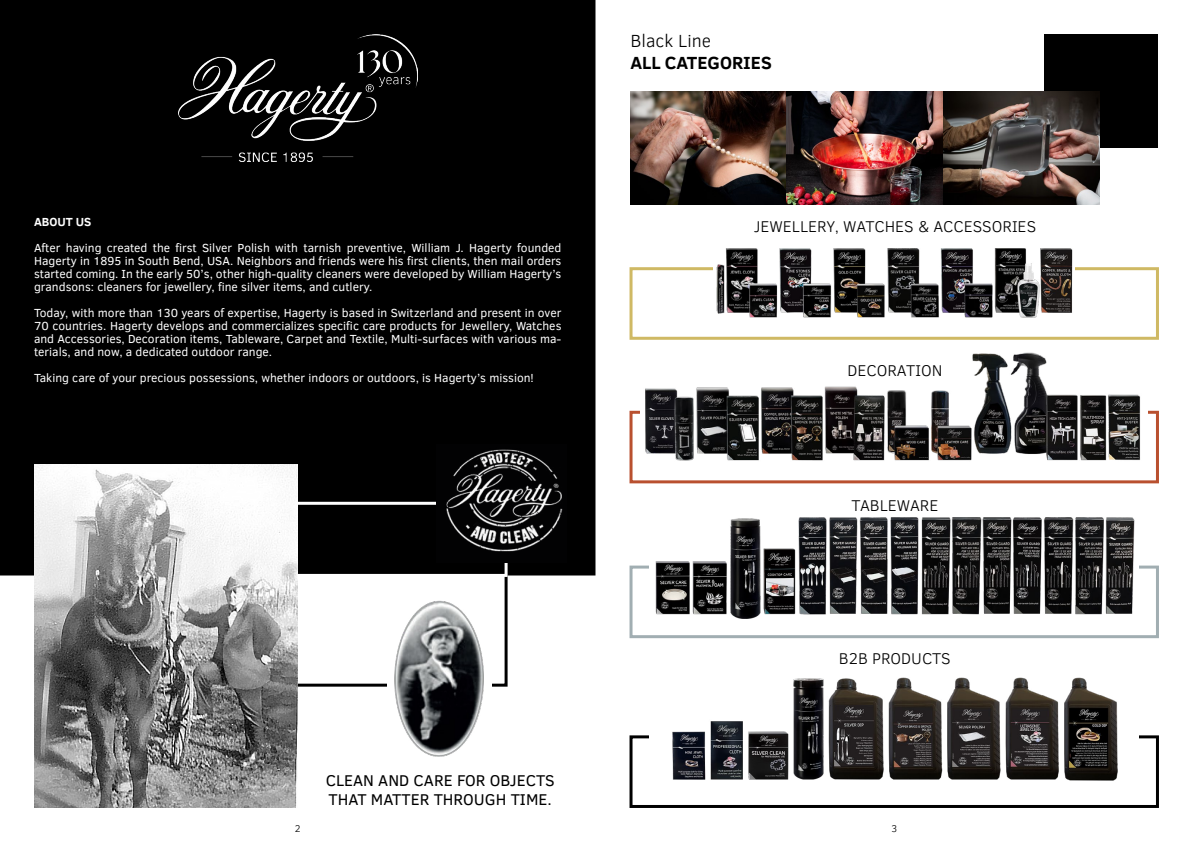
<style>
.page{position:relative;width:1191px;height:842px;background:#fff}
.page>*{position:absolute;margin:0;border:0;box-sizing:border-box;transform-origin:0 0}
.t1{font:700 18px "Clear Sans";color:#000}
.t2{font:300 18px "Clear Sans";color:#000}
.t3{font:300 16px "Clear Sans";color:#000}
.t4{font:16px/19.2px "Clear Sans";color:#000}
.t5{font:12px/13px "Clear Sans";color:#fff;text-align:justify}
.t6{font:700 12px "Clear Sans";color:#fff}
.t7{font:300 10px "Clear Sans";color:#000}
</style>
<div class="page">
<div style="left:0;top:1px;width:595px;height:574px;background:#000"></div>
<img style="left:178px;top:34px;width:239px;height:128px">
<img style="left:394px;top:600px;width:90px;height:157px">
<div style="left:167px;top:502px;width:340px;height:75px;border:3px solid #fff"></div>
<img style="left:34px;top:465px;width:264px;height:343px">
<img style="left:436px;top:449px;width:127px;height:114px">
<div style="left:1044px;top:34px;width:114px;height:113px;background:#000"></div>
<img style="left:630px;top:91px;width:469px;height:114px">
<div style="left:629px;top:267px;width:530px;height:73px;border:3px solid #cfb964"></div>
<img style="left:713px;top:249px;width:362px;height:69px">
<div style="left:629px;top:411px;width:530px;height:72px;border:3px solid #b9502f"></div>
<div style="left:629px;top:566px;width:530px;height:72px;border:3px solid #a1aeb2"></div>
<div style="left:629px;top:735px;width:530px;height:73px;border:3px solid #000"></div>
<img style="left:640px;top:352px;width:507px;height:109px">
<img style="left:649px;top:518px;width:489px;height:100px">
<img style="left:649px;top:678px;width:489px;height:103px">
<p class="t6" style="left:34px;top:213px;width:59px">ABOUT US</p>
<p class="t5" style="left:34px;top:242px;width:529px">After having created the first Silver Polish with tarnish preventive, William J. Hagerty founded Hagerty in 1895 in South Bend, USA. Neighbors and friends were his first clients, then mail orders started coming. In the early 50’s, other high-quality cleaners were developed by William Hagerty’s grandsons: cleaners for jewellery, fine silver items, and cutlery.</p>
<p class="t5" style="left:34px;top:307px;width:529px">Today, with more than 130 years of expertise, Hagerty is based in Switzerland and present in over 70 countries. Hagerty develops and commercializes specific care products for Jewellery, Watches and Accessories, Decoration items, Tableware, Carpet and Textile, Multi-surfaces with various ma&shy;terials, and now, a dedicated outdoor range.</p>
<p class="t5" style="left:34px;top:372px;width:501px">Taking care of your precious possessions, whether indoors or outdoors, is Hagerty’s mission!</p>
<p class="t7" style="left:295px;top:822px;width:7px">2</p>
<h2 class="t4" style="left:326px;top:770px;width:230px">CLEAN AND CARE FOR OBJECTS<br>THAT MATTER THROUGH TIME.</h2>
<h1 class="t2" style="left:630px;top:29px;width:82px">Black Line</h1>
<h1 class="t1" style="left:630px;top:49px;width:143px">ALL CATEGORIES</h1>
<h2 class="t3" style="left:753px;top:216px;width:284px">JEWELLERY, WATCHES &amp; ACCESSORIES</h2>
<h2 class="t3" style="left:847px;top:360px;width:96px">DECORATION</h2>
<h2 class="t3" style="left:851px;top:494px;width:88px">TABLEWARE</h2>
<h2 class="t3" style="left:839px;top:648px;width:113px">B2B PRODUCTS</h2>
<p class="t7" style="left:891px;top:822px;width:7px">3</p>
</div>
